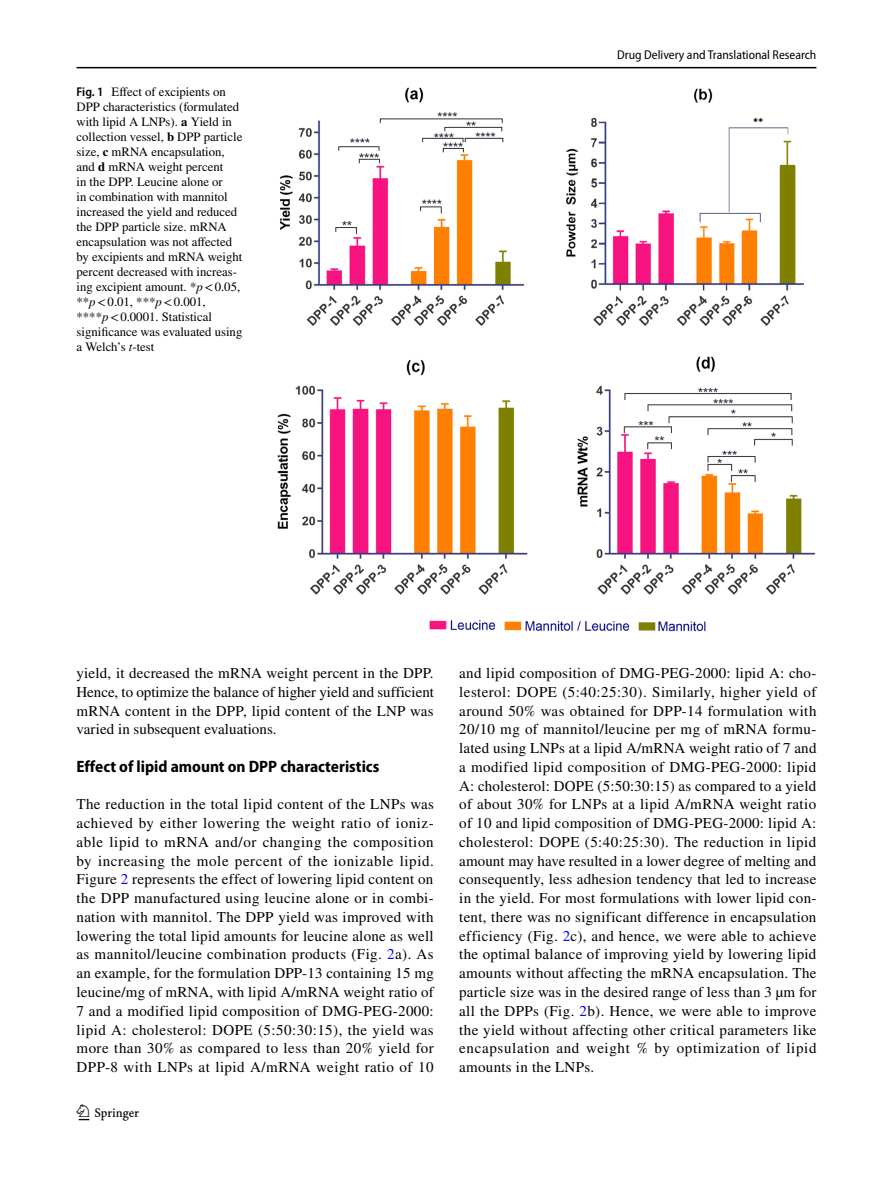
<style>
.page{position:relative;width:893px;height:1187px;background:#fff}
.page>*{position:absolute;margin:0;border:0;box-sizing:border-box;transform-origin:0 0}
.t1{font:22.5px "Springnew Regular 2";color:#000}
.t2{font:700 semi-condensed 16.5px "Myriad Pro";color:#000}
.t3{font:15px/18.8px "STIX";letter-spacing:.03em;color:#000;text-align:justify}
.t4{font:12.75px/15px "STIX";color:#000}
.t5{font:semi-condensed 12.75px "Myriad Pro";color:#000}
.s1{font-family:"Myriad Pro";font-weight:600;font-stretch:semi-condensed}
.s2{font-weight:700}
.s3{font-style:italic}
.s4{color:#00f}
</style>
<div class="page">
<hr style="left:77px;top:67px;width:739px;height:1px;background:#000">
<img style="left:277px;top:87px;width:539px;height:545px">
<p class="t4" style="left:77px;top:85px;width:167px"><span class="s1">Fig. 1</span> Effect of excipients on<br>DPP characteristics (formulated with lipid A LNPs). <span class="s2">a</span> Yield in collection vessel, <span class="s2">b</span> DPP particle size, <span class="s2">c</span> mRNA encapsulation, and <span class="s2">d</span> mRNA weight percent<br>in the DPP. Leucine alone or<br>in combination with mannitol increased the yield and reduced the DPP particle size. mRNA encapsulation was not affected by excipients and mRNA weight percent decreased with increas&shy;ing excipient amount. *<span class="s3">p</span>&lt;0.05, **<span class="s3">p</span>&lt;0.01, ***<span class="s3">p</span>&lt;0.001, ****<span class="s3">p</span>&lt;0.0001. Statistical significance was evaluated using a Welch’s <span class="s3">t</span>-test</p>
<p class="t5" style="left:617px;top:48px;width:201px">Drug Delivery and Translational Research</p>
<p class="t3" style="left:77px;top:664px;width:359px">yield, it decreased the mRNA weight percent in the DPP.<br>Hence, to optimize the balance of higher yield and sufficient mRNA content in the DPP, lipid content of the LNP was varied in subsequent evaluations.</p>
<p class="t2" style="left:77px;top:757px;width:304px">Effect of lipid amount on DPP characteristics</p>
<p class="t3" style="left:77px;top:796px;width:359px">The reduction in the total lipid content of the LNPs was achieved by either lowering the weight ratio of ioniz&shy;able lipid to mRNA and/or changing the composition by increasing the mole percent of the ionizable lipid.<br>Figure <span class="s4">2</span> represents the effect of lowering lipid content on the DPP manufactured using leucine alone or in combi&shy;nation with mannitol. The DPP yield was improved with lowering the total lipid amounts for leucine alone as well as mannitol/leucine combination products (Fig. <span class="s4">2</span>a). As an example, for the formulation DPP-13 containing 15 mg leucine/mg of mRNA, with lipid A/mRNA weight ratio of 7 and a modified lipid composition of DMG-PEG-2000: lipid A: cholesterol: DOPE (5:50:30:15), the yield was more than 30% as compared to less than 20% yield for DPP-8 with LNPs at lipid A/mRNA weight ratio of 10</p>
<h1 class="t1" style="left:79px;top:1104px;width:62px">1 3</h1>
<p class="t3" style="left:459px;top:664px;width:359px">and lipid composition of DMG-PEG-2000: lipid A: cho&shy;lesterol: DOPE (5:40:25:30). Similarly, higher yield of around 50% was obtained for DPP-14 formulation with 20/10 mg of mannitol/leucine per mg of mRNA formu&shy;lated using LNPs at a lipid A/mRNA weight ratio of 7 and a modified lipid composition of DMG-PEG-2000: lipid A: cholesterol: DOPE (5:50:30:15) as compared to a yield of about 30% for LNPs at a lipid A/mRNA weight ratio of 10 and lipid composition of DMG-PEG-2000: lipid A: cholesterol: DOPE (5:40:25:30). The reduction in lipid amount may have resulted in a lower degree of melting and consequently, less adhesion tendency that led to increase in the yield. For most formulations with lower lipid con&shy;tent, there was no significant difference in encapsulation efficiency (Fig. <span class="s4">2</span>c), and hence, we were able to achieve the optimal balance of improving yield by lowering lipid amounts without affecting the mRNA encapsulation. The particle size was in the desired range of less than 3 µm for all the DPPs (Fig. <span class="s4">2</span>b). Hence, we were able to improve the yield without affecting other critical parameters like encapsulation and weight % by optimization of lipid amounts in the LNPs.</p>
</div>
